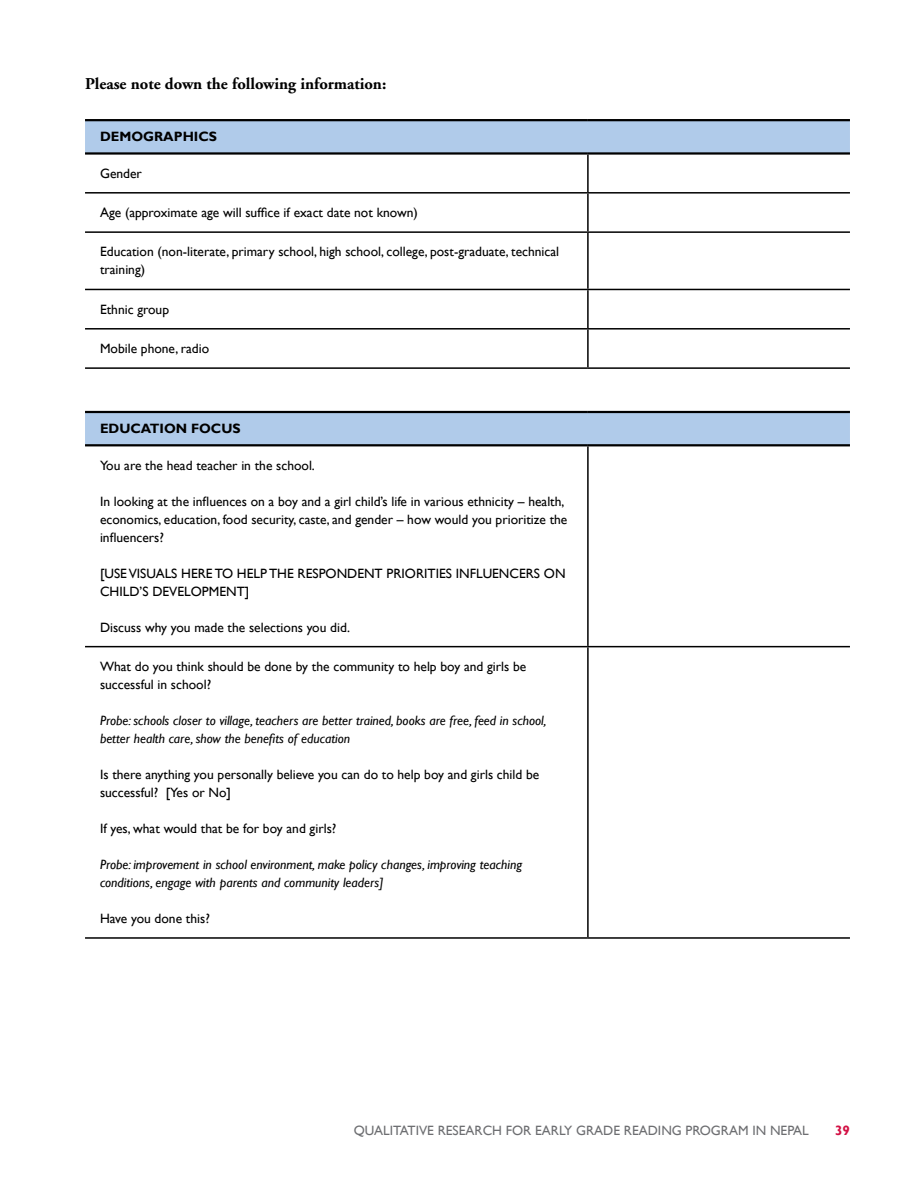
<style>
.page{position:relative;width:918px;height:1188px;background:#fff}
.page>*{position:absolute;margin:0;border:0;box-sizing:border-box;transform-origin:0 0}
.Body_AGaramond{font:700 16.5px "Adobe Garamond";color:#000}
.Table_Body{font:13.5px/18px "Gill Sans";color:#000}
.Table_Body-2{font:italic 13.5px/18px "Gill Sans";color:#000}
.t1{font:13.5px "Gill Sans";color:#6d6e71}
.Table_Head{font:700 13.5px "Gill Sans";color:#000}
.t2{font:700 13.5px "Gill Sans";color:#d31245}
</style>
<div class="page">
<div style="left:85px;top:121px;width:765px;height:31px;background:#b0cbea"></div>
<hr style="left:587px;top:155px;width:2px;height:37px;background:#000">
<hr style="left:85px;top:192px;width:503px;height:2px;background:#000">
<hr style="left:588px;top:192px;width:262px;height:2px;background:#000">
<hr style="left:587px;top:194px;width:2px;height:37px;background:#000">
<hr style="left:85px;top:231px;width:503px;height:2px;background:#000">
<hr style="left:588px;top:231px;width:262px;height:2px;background:#000">
<hr style="left:587px;top:233px;width:2px;height:56px;background:#000">
<hr style="left:85px;top:289px;width:503px;height:1px;background:#000">
<hr style="left:588px;top:289px;width:262px;height:1px;background:#000">
<hr style="left:587px;top:290px;width:2px;height:38px;background:#000">
<hr style="left:85px;top:328px;width:503px;height:2px;background:#000">
<hr style="left:588px;top:328px;width:262px;height:2px;background:#000">
<hr style="left:587px;top:330px;width:2px;height:37px;background:#000">
<hr style="left:85px;top:367px;width:503px;height:2px;background:#000">
<hr style="left:588px;top:367px;width:262px;height:2px;background:#000">
<hr style="left:588px;top:119px;width:262px;height:2px;background:#000">
<hr style="left:588px;top:152px;width:262px;height:3px;background:#000">
<hr style="left:85px;top:119px;width:503px;height:2px;background:#000">
<hr style="left:85px;top:152px;width:503px;height:3px;background:#000">
<div style="left:85px;top:413px;width:765px;height:31px;background:#b0cbea"></div>
<hr style="left:587px;top:446px;width:2px;height:200px;background:#000">
<hr style="left:85px;top:646px;width:503px;height:1px;background:#000">
<hr style="left:588px;top:646px;width:262px;height:1px;background:#000">
<hr style="left:587px;top:647px;width:2px;height:290px;background:#000">
<hr style="left:85px;top:937px;width:503px;height:2px;background:#000">
<hr style="left:588px;top:937px;width:262px;height:2px;background:#000">
<hr style="left:588px;top:411px;width:262px;height:2px;background:#000">
<hr style="left:588px;top:444px;width:262px;height:2px;background:#000">
<hr style="left:85px;top:411px;width:503px;height:2px;background:#000">
<hr style="left:85px;top:444px;width:503px;height:2px;background:#000">
<p class="Body_AGaramond" style="left:85px;top:75px;width:303px">Please note down the following information:</p>
<p class="Table_Head" style="left:100px;top:129px;width:118px">DEMOGRAPHICS</p>
<p class="Table_Body" style="left:100px;top:165px;width:43px">Gender</p>
<p class="Table_Body" style="left:100px;top:204px;width:319px">Age (approximate age will suffice if exact date not known)</p>
<p class="Table_Body" style="left:100px;top:243px;width:461px">Education (non-literate, primary school, high school, college, post-graduate, technical training)</p>
<p class="Table_Body" style="left:100px;top:301px;width:71px">Ethnic group</p>
<p class="Table_Body" style="left:100px;top:340px;width:111px">Mobile phone, radio</p>
<p class="Table_Head" style="left:100px;top:421px;width:142px">EDUCATION FOCUS</p>
<p class="Table_Body" style="left:100px;top:456px;width:216px">You are the head teacher in the school.</p>
<p class="Table_Body" style="left:100px;top:492px;width:469px">In looking at the influences on a boy and a girl child’s life in various ethnicity – health, economics, education, food security, caste, and gender – how would you prioritize the influencers?</p>
<p class="Table_Body" style="left:100px;top:564px;width:467px">[USE VISUALS HERE TO HELP THE RESPONDENT PRIORITIES INFLUENCERS ON<br>CHILD’S DEVELOPMENT]</p>
<p class="Table_Body" style="left:100px;top:618px;width:251px">Discuss why you made the selections you did.</p>
<p class="Table_Body" style="left:100px;top:658px;width:428px">What do you think should be done by the community to help boy and girls be successful in school?</p>
<p class="Table_Body-2" style="left:100px;top:712px;width:448px">Probe: schools closer to village, teachers are better trained, books are free, feed in school, better health care, show the benefits of education</p>
<p class="Table_Body" style="left:100px;top:766px;width:441px">Is there anything you personally believe you can do to help boy and girls child be successful? [Yes or No]</p>
<p class="Table_Body" style="left:100px;top:820px;width:238px">If yes, what would that be for boy and girls?</p>
<p class="Table_Body-2" style="left:100px;top:856px;width:424px">Probe: improvement in school environment, make policy changes, improving teaching conditions, engage with parents and community leaders]</p>
<p class="Table_Body" style="left:100px;top:910px;width:111px">Have you done this?</p>
<p class="t1" style="left:354px;top:1122px;width:457px">QUALITATIVE RESEARCH FOR EARLY GRADE READING PROGRAM IN NEPAL</p>
<p class="t2" style="left:835px;top:1122px;width:16px">39</p>
</div>
